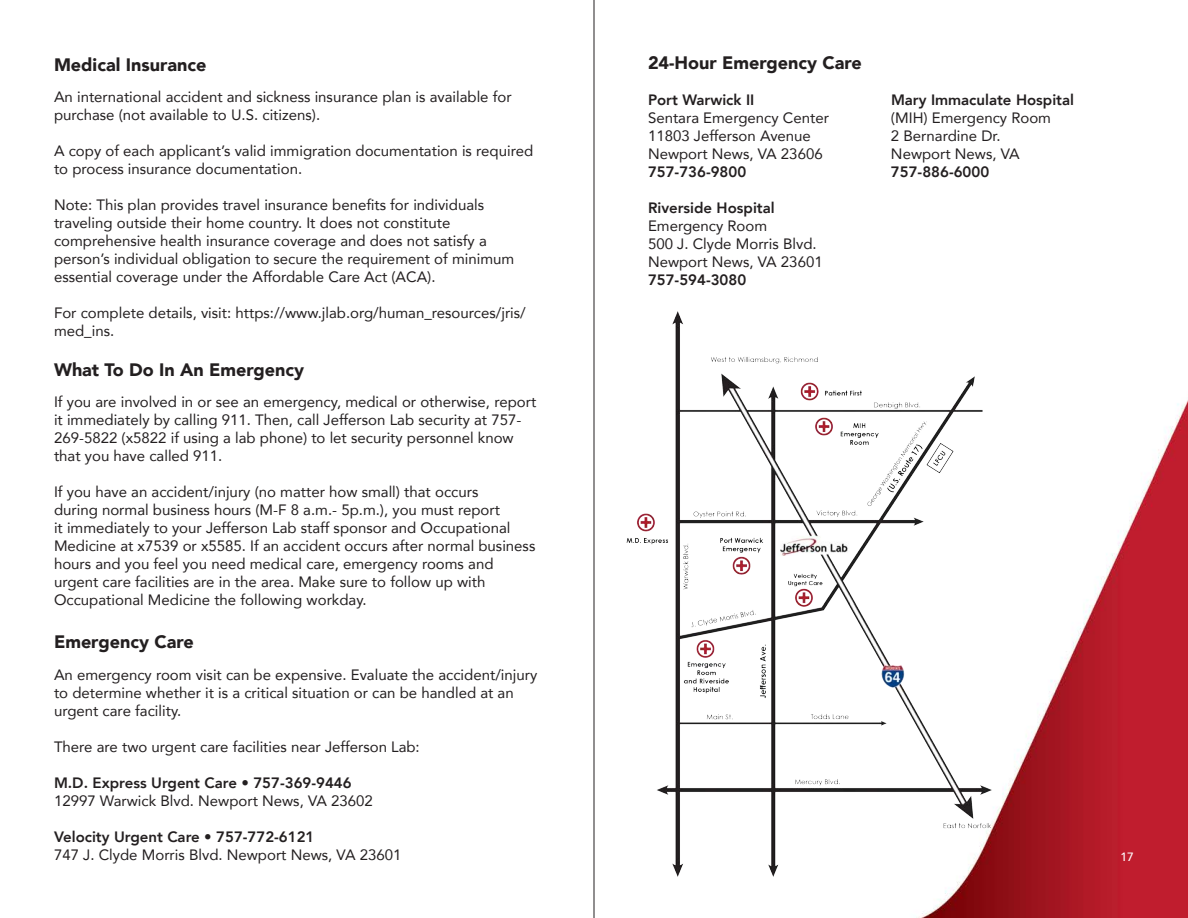
<style>
.page{position:relative;width:1188px;height:918px;background:#fff}
.page>*{position:absolute;margin:0;border:0;box-sizing:border-box;transform-origin:0 0}
.t1{font:900 18px "Avenir";color:#231f20}
.t2{font:15px/18px "Avenir";color:#231f20}
.t3{font:800 15px "Avenir";color:#231f20}
.t4{font:500 12px "Avenir";color:#fff}
</style>
<div class="page">
<img style="left:593px;top:0;width:595px;height:918px">
<img style="left:613px;top:288px;width:397px;height:612px">
<hr style="left:594px;top:0;width:1px;height:918px;background:#231f20">
<p class="t1" style="left:54px;top:49px;width:154px">Medical Insurance</p>
<p class="t2" style="left:54px;top:87px;width:459px">An international accident and sickness insurance plan is available for purchase (not available to U.S. citizens).</p>
<p class="t2" style="left:54px;top:141px;width:481px">A copy of each applicant’s valid immigration documentation is required to process insurance documentation.</p>
<p class="t2" style="left:54px;top:195px;width:462px">Note: This plan provides travel insurance benefits for individuals traveling outside their home country. It does not constitute comprehensive health insurance coverage and does not satisfy a person’s individual obligation to secure the requirement of minimum essential coverage under the Affordable Care Act (ACA).</p>
<p class="t2" style="left:54px;top:303px;width:473px">For complete details, visit: https://www.jlab.org/human_resources/jris/ med_ins.</p>
<p class="t1" style="left:54px;top:354px;width:252px">What To Do In An Emergency</p>
<p class="t2" style="left:54px;top:392px;width:484px">If you are involved in or see an emergency, medical or otherwise, report it immediately by calling 911. Then, call Jefferson Lab security at 757- 269-5822 (x5822 if using a lab phone) to let security personnel know that you have called 911.</p>
<p class="t2" style="left:54px;top:482px;width:483px">If you have an accident/injury (no matter how small) that occurs<br>during normal business hours (M-F 8 a.m.- 5p.m.), you must report<br>it immediately to your Jefferson Lab staff sponsor and Occupational Medicine at x7539 or x5585. If an accident occurs after normal business hours and you feel you need medical care, emergency rooms and urgent care facilities are in the area. Make sure to follow up with Occupational Medicine the following workday.</p>
<p class="t1" style="left:54px;top:627px;width:141px">Emergency Care</p>
<p class="t2" style="left:54px;top:665px;width:485px">An emergency room visit can be expensive. Evaluate the accident/injury to determine whether it is a critical situation or can be handled at an urgent care facility.</p>
<p class="t2" style="left:54px;top:737px;width:367px">There are two urgent care facilities near Jefferson Lab:</p>
<p class="t3" style="left:54px;top:769px;width:299px">M.D. Express Urgent Care • 757-369-9446</p>
<p class="t2" style="left:54px;top:791px;width:320px">12997 Warwick Blvd. Newport News, VA 23602</p>
<p class="t3" style="left:54px;top:823px;width:262px">Velocity Urgent Care • 757-772-6121</p>
<p class="t2" style="left:54px;top:845px;width:349px">747 J. Clyde Morris Blvd. Newport News, VA 23601</p>
<p class="t1" style="left:648px;top:47px;width:215px">24-Hour Emergency Care</p>
<p class="t3" style="left:648px;top:86px;width:108px">Port Warwick II</p>
<p class="t2" style="left:648px;top:108px;width:182px">Sentara Emergency Center</p>
<p class="t2" style="left:648px;top:126px;width:164px">11803 Jefferson Avenue</p>
<p class="t2" style="left:648px;top:144px;width:176px">Newport News, VA 23606</p>
<p class="t3" style="left:648px;top:158px;width:100px">757-736-9800</p>
<p class="t3" style="left:648px;top:194px;width:128px">Riverside Hospital</p>
<p class="t2" style="left:648px;top:216px;width:121px">Emergency Room</p>
<p class="t2" style="left:648px;top:234px;width:170px">500 J. Clyde Morris Blvd.</p>
<p class="t2" style="left:648px;top:252px;width:176px">Newport News, VA 23601</p>
<p class="t3" style="left:648px;top:266px;width:100px">757-594-3080</p>
<p class="t3" style="left:891px;top:86px;width:185px">Mary Immaculate Hospital</p>
<p class="t2" style="left:891px;top:108px;width:162px">(MIH) Emergency Room</p>
<p class="t2" style="left:891px;top:126px;width:111px">2 Bernardine Dr.</p>
<p class="t2" style="left:891px;top:144px;width:130px">Newport News, VA</p>
<p class="t3" style="left:891px;top:158px;width:100px">757-886-6000</p>
<p class="t4" style="left:1121px;top:847px;width:15px">17</p>
</div>
